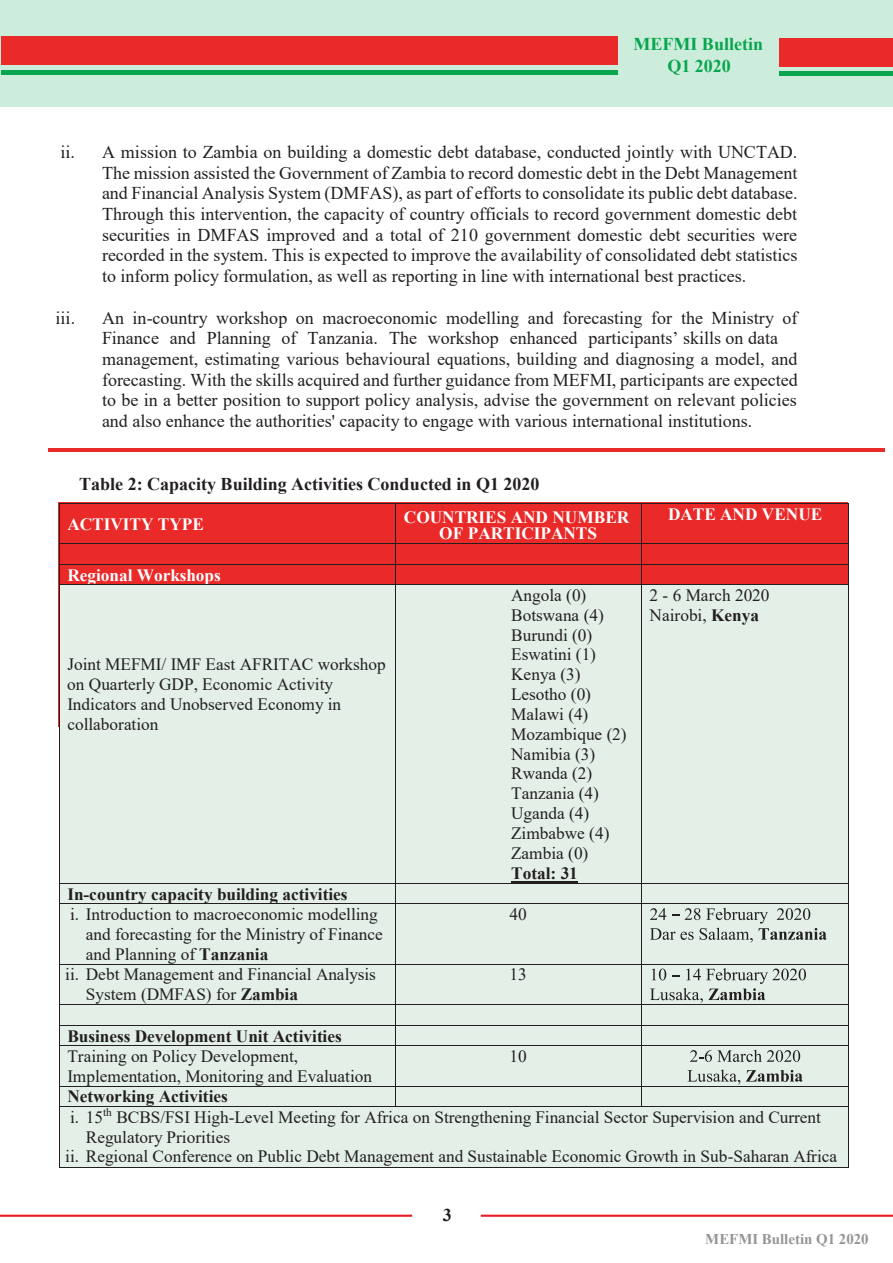
<style>
.page{position:relative;width:893px;height:1263px;background:#fff}
.page>*{position:absolute;margin:0;border:0;box-sizing:border-box;transform-origin:0 0}
.t1{font:18px/20.7px "Times New Roman";color:#231f20;text-align:justify}
.t2{font:700 18px "Times New Roman";color:#231f20}
.t3{font:700 18px "Times New Roman";color:#07a64e}
.t4{font:17.25px/19.8px "Times New Roman";color:#231f20}
.t5{font:700 17.25px "Times New Roman";color:#231f20}
.t6{font:700 17.25px/16.8px "Times New Roman";letter-spacing:-.005em;color:#fff;text-align:center}
.t7{font:700 14.85px "Times New Roman";color:#939597}
.s1{font-weight:700}
</style>
<div class="page">
<div style="left:58px;top:503px;width:790px;height:224px;background:#ea2929"></div>
<div style="left:60px;top:584px;width:788px;height:583px;background:#e3efe7"></div>
<hr style="left:48px;top:449px;width:836px;height:3px;background:#ea2929">
<hr style="left:59px;top:503px;width:336px;height:1px;background:#231f20">
<hr style="left:395px;top:503px;width:246px;height:1px;background:#231f20">
<hr style="left:642px;top:503px;width:206px;height:1px;background:#231f20">
<hr style="left:59px;top:504px;width:1px;height:39px;background:#231f20">
<hr style="left:395px;top:504px;width:1px;height:39px;background:#231f20">
<hr style="left:641px;top:504px;width:1px;height:39px;background:#231f20">
<hr style="left:848px;top:504px;width:1px;height:39px;background:#231f20">
<hr style="left:59px;top:543px;width:336px;height:1px;background:#231f20">
<hr style="left:395px;top:543px;width:246px;height:1px;background:#231f20">
<hr style="left:642px;top:543px;width:206px;height:1px;background:#231f20">
<hr style="left:59px;top:564px;width:336px;height:1px;background:#231f20">
<hr style="left:395px;top:564px;width:246px;height:1px;background:#231f20">
<hr style="left:642px;top:564px;width:206px;height:1px;background:#231f20">
<hr style="left:511px;top:881px;width:67px;height:1px;background:#231f20">
<svg style="left:59px;top:544px;width:1px;height:40px"></svg>
<hr style="left:59px;top:584px;width:336px;height:1px;background:#231f20">
<svg style="left:395px;top:544px;width:1px;height:40px"></svg>
<hr style="left:395px;top:584px;width:246px;height:1px;background:#231f20">
<svg style="left:641px;top:543px;width:1px;height:42px"></svg>
<hr style="left:642px;top:584px;width:206px;height:1px;background:#231f20">
<svg style="left:848px;top:543px;width:1px;height:42px"></svg>
<hr style="left:59px;top:585px;width:1px;height:298px;background:#231f20">
<hr style="left:395px;top:585px;width:1px;height:298px;background:#231f20">
<hr style="left:641px;top:585px;width:1px;height:298px;background:#231f20">
<hr style="left:848px;top:585px;width:1px;height:298px;background:#231f20">
<hr style="left:59px;top:883px;width:336px;height:1px;background:#231f20">
<hr style="left:395px;top:883px;width:246px;height:1px;background:#231f20">
<hr style="left:642px;top:883px;width:206px;height:1px;background:#231f20">
<svg style="left:650px;top:908px;width:177px;height:34px"></svg>
<svg style="left:59px;top:884px;width:1px;height:19px"></svg>
<hr style="left:59px;top:903px;width:336px;height:1px;background:#231f20">
<svg style="left:395px;top:884px;width:1px;height:19px"></svg>
<hr style="left:395px;top:903px;width:246px;height:1px;background:#231f20">
<svg style="left:641px;top:883px;width:1px;height:21px"></svg>
<hr style="left:642px;top:903px;width:206px;height:1px;background:#231f20">
<svg style="left:848px;top:883px;width:1px;height:21px"></svg>
<hr style="left:59px;top:904px;width:1px;height:60px;background:#231f20">
<hr style="left:395px;top:904px;width:1px;height:60px;background:#231f20">
<hr style="left:641px;top:904px;width:1px;height:60px;background:#231f20">
<hr style="left:848px;top:904px;width:1px;height:60px;background:#231f20">
<svg style="left:650px;top:968px;width:156px;height:35px"></svg>
<hr style="left:59px;top:964px;width:336px;height:1px;background:#231f20">
<hr style="left:395px;top:964px;width:246px;height:1px;background:#231f20">
<hr style="left:642px;top:964px;width:206px;height:1px;background:#231f20">
<hr style="left:59px;top:964px;width:1px;height:40px;background:#231f20">
<hr style="left:395px;top:964px;width:1px;height:40px;background:#231f20">
<hr style="left:641px;top:964px;width:1px;height:40px;background:#231f20">
<hr style="left:848px;top:964px;width:1px;height:40px;background:#231f20">
<hr style="left:59px;top:1004px;width:336px;height:1px;background:#231f20">
<hr style="left:395px;top:1004px;width:246px;height:1px;background:#231f20">
<hr style="left:642px;top:1004px;width:206px;height:1px;background:#231f20">
<hr style="left:59px;top:1025px;width:336px;height:1px;background:#231f20">
<hr style="left:395px;top:1025px;width:246px;height:1px;background:#231f20">
<hr style="left:642px;top:1025px;width:206px;height:1px;background:#231f20">
<svg style="left:690px;top:1050px;width:110px;height:12px"></svg>
<svg style="left:687px;top:1069px;width:53px;height:15px"></svg>
<svg style="left:746px;top:1070px;width:57px;height:12px"></svg>
<svg style="left:59px;top:1005px;width:1px;height:40px"></svg>
<hr style="left:59px;top:1045px;width:336px;height:1px;background:#231f20">
<svg style="left:395px;top:1005px;width:1px;height:40px"></svg>
<hr style="left:395px;top:1045px;width:246px;height:1px;background:#231f20">
<svg style="left:641px;top:1004px;width:1px;height:42px"></svg>
<hr style="left:642px;top:1045px;width:206px;height:1px;background:#231f20">
<svg style="left:848px;top:1004px;width:1px;height:42px"></svg>
<hr style="left:59px;top:1046px;width:1px;height:40px;background:#231f20">
<hr style="left:395px;top:1046px;width:1px;height:40px;background:#231f20">
<hr style="left:641px;top:1046px;width:1px;height:40px;background:#231f20">
<hr style="left:848px;top:1046px;width:1px;height:40px;background:#231f20">
<hr style="left:59px;top:1086px;width:336px;height:1px;background:#231f20">
<hr style="left:395px;top:1086px;width:246px;height:1px;background:#231f20">
<hr style="left:642px;top:1086px;width:206px;height:1px;background:#231f20">
<svg style="left:59px;top:1087px;width:1px;height:19px"></svg>
<hr style="left:59px;top:1106px;width:336px;height:1px;background:#231f20">
<svg style="left:395px;top:1087px;width:1px;height:19px"></svg>
<hr style="left:395px;top:1106px;width:246px;height:1px;background:#231f20">
<svg style="left:641px;top:1086px;width:1px;height:21px"></svg>
<hr style="left:642px;top:1106px;width:206px;height:1px;background:#231f20">
<svg style="left:848px;top:1086px;width:1px;height:21px"></svg>
<hr style="left:59px;top:1107px;width:1px;height:60px;background:#231f20">
<hr style="left:59px;top:1167px;width:789px;height:1px;background:#231f20">
<hr style="left:848px;top:1107px;width:1px;height:60px;background:#231f20">
<hr style="left:0;top:1214px;width:412px;height:3px;background:#ed1d24">
<hr style="left:481px;top:1214px;width:412px;height:3px;background:#ed1d24">
<div style="left:0;top:0;width:893px;height:107px;background:#cdeddc"></div>
<div style="left:2px;top:36px;width:616px;height:29px;background:#ea2929"></div>
<div style="left:2px;top:70px;width:616px;height:5px;background:#09a64f"></div>
<div style="left:779px;top:38px;width:114px;height:28px;background:#ea2929"></div>
<div style="left:779px;top:71px;width:114px;height:5px;background:#09a64f"></div>
<p class="t3" style="left:633px;top:31px;width:131px">MEFMI Bulletin</p>
<p class="t3" style="left:667px;top:53px;width:65px">Q1 2020</p>
<p class="t1" style="left:102px;top:141px;width:697px;text-indent:-42px">ii. A mission to Zambia on building a domestic debt database, conducted jointly with UNCTAD.<br>The mission assisted the Government of Zambia to record domestic debt in the Debt Management and Financial Analysis System (DMFAS), as part of efforts to consolidate its public debt database.<br>Through this intervention, the capacity of country officials to record government domestic debt securities in DMFAS improved and a total of 210 government domestic debt securities were recorded in the system. This is expected to improve the availability of consolidated debt statistics to inform policy formulation, as well as reporting in line with international best practices.</p>
<p class="t1" style="left:56px;top:307px;width:21px">iii.</p>
<p class="t1" style="left:102px;top:307px;width:697px;text-align:left">An in-country workshop on macroeconomic modelling and forecasting for the Ministry of Finance and Planning of Tanzania. The workshop enhanced participants’ skills on data management, estimating various behavioural equations, building and diagnosing a model, and forecasting. With the skills acquired and further guidance from MEFMI, participants are expected to be in a better position to support policy analysis, advise the government on relevant policies and also enhance the authorities' capacity to engage with various international institutions.</p>
<p class="t2" style="left:79px;top:471px;width:462px">Table 2: Capacity Building Activities Conducted in Q1 2020</p>
<p class="t6" style="left:67px;top:515px;width:138px">ACTIVITY TYPE</p>
<p class="t6" style="left:404px;top:508px;width:227px">COUNTRIES AND NUMBER<br>OF PARTICIPANTS</p>
<p class="t6" style="left:668px;top:505px;width:156px">DATE AND VENUE</p>
<p class="t6" style="left:67px;top:566px;width:155px">Regional Workshops</p>
<p class="t4" style="left:67px;top:654px;width:320px">Joint MEFMI/ IMF East AFRITAC workshop on Quarterly GDP, Economic Activity<br>Indicators and Unobserved Economy in collaboration</p>
<p class="t4" style="left:511px;top:585px;width:117px">Angola (0)<br>Botswana (4)<br>Burundi (0)<br>Eswatini (1)<br>Kenya (3)<br>Lesotho (0)<br>Malawi (4)<br>Mozambique (2)<br>Namibia (3)<br>Rwanda (2)<br>Tanzania (4)<br>Uganda (4)<br>Zimbabwe (4)<br>Zambia (0)</p>
<p class="t5" style="left:511px;top:861px;width:68px">Total: 31</p>
<p class="t4" style="left:650px;top:584px;width:121px">2 - 6 March 2020<br>Nairobi, <span class="s1">Kenya</span></p>
<p class="t5" style="left:67px;top:881px;width:282px">In-country capacity building activities</p>
<p class="t4" style="left:86px;top:904px;width:298px;text-indent:-16px">i. Introduction to macroeconomic modelling and forecasting for the Ministry of Finance and Planning of <span class="s1">Tanzania</span></p>
<p class="t4" style="left:510px;top:904px;width:19px">40</p>
<p class="t4" style="left:86px;top:964px;width:292px;text-indent:-21px">ii. Debt Management and Financial Analysis<br>System (DMFAS) for <span class="s1">Zambia</span></p>
<p class="t4" style="left:510px;top:964px;width:19px">13</p>
<p class="t5" style="left:67px;top:1023px;width:276px">Business Development Unit Activities</p>
<p class="t4" style="left:67px;top:1045px;width:306px">Training on Policy Development,<br>Implementation, Monitoring and Evaluation</p>
<p class="t4" style="left:510px;top:1045px;width:19px">10</p>
<p class="t5" style="left:67px;top:1084px;width:162px">Networking Activities</p>
<p class="t4" style="left:70px;top:1106px;width:752px">i. 15<sup>th</sup> BCBS/FSI High-Level Meeting for Africa on Strengthening Financial Sector Supervision and Current</p>
<p class="t4" style="left:86px;top:1126px;width:146px">Regulatory Priorities</p>
<p class="t4" style="left:65px;top:1146px;width:774px">ii. Regional Conference on Public Debt Management and Sustainable Economic Growth in Sub-Saharan Africa</p>
<p class="t2" style="left:443px;top:1202px;width:10px">3</p>
<p class="t7" style="left:705px;top:1228px;width:165px">MEFMI Bulletin Q1 2020</p>
</div>
